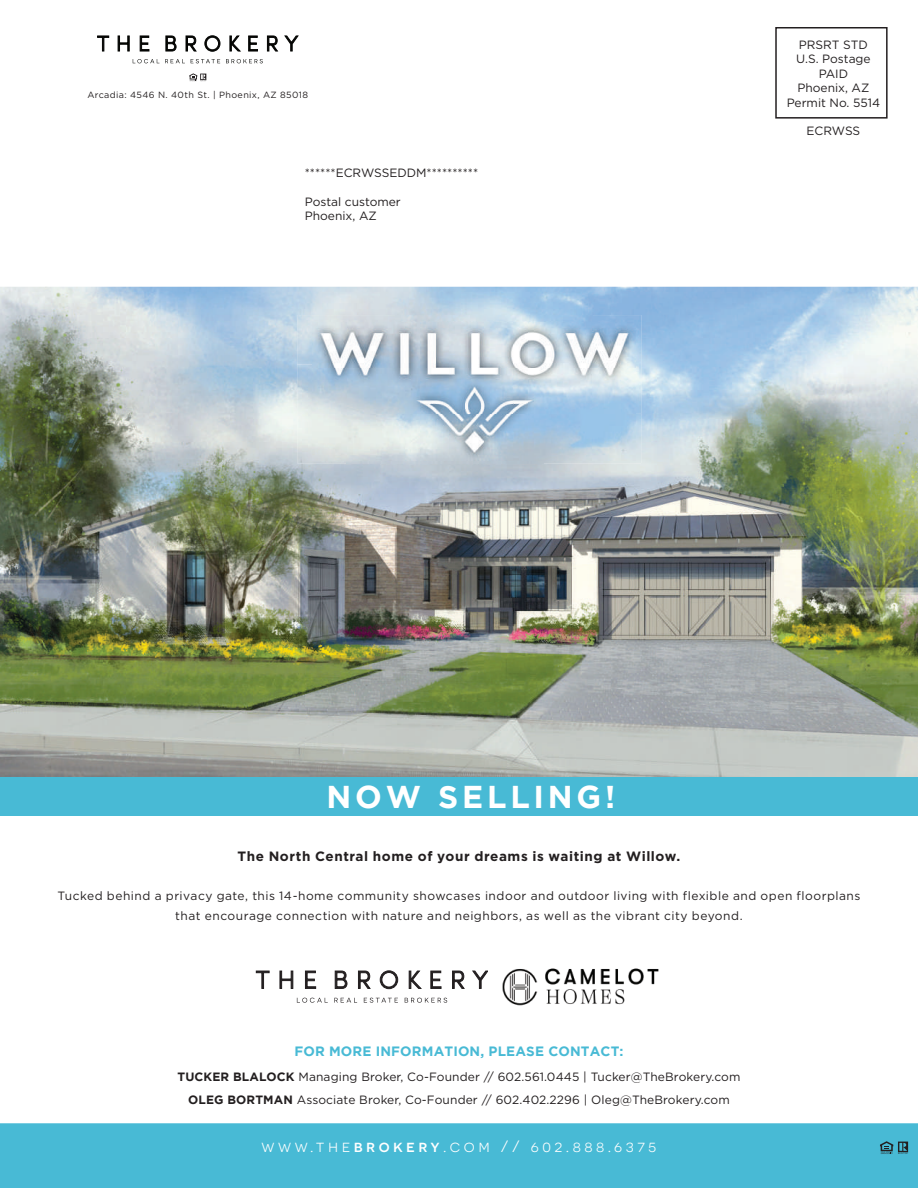
<style>
.page{position:relative;width:918px;height:1188px;background:#fff}
.page>*{position:absolute;margin:0;border:0;box-sizing:border-box;transform-origin:0 0}
.t1{font:700 31.5px "Gotham";letter-spacing:.12em;color:#fff}
.t2{font:16.5px "Novecentosanswide";letter-spacing:.21em;color:#fff}
.t3{font:700 13.5px "Gotham";letter-spacing:.04em;color:#231f20}
.t4{font:700 13.5px "Gotham";letter-spacing:.01em;color:#48bad5}
.t5{font:12px/14.4px "Gotham";letter-spacing:.01em;color:#231f20;text-align:center}
.t6{font:12px/19.5px "Gotham";letter-spacing:.04em;color:#231f20;text-align:center}
.t7{font:9px "Gotham";letter-spacing:.04em;color:#231f20}
.s1{font-weight:700}
.s2{font-weight:500}
</style>
<div class="page">
<svg style="left:97px;top:36px;width:12px;height:15px"></svg>
<svg style="left:118px;top:36px;width:12px;height:15px"></svg>
<svg style="left:140px;top:36px;width:9px;height:15px"></svg>
<svg style="left:166px;top:36px;width:10px;height:15px"></svg>
<svg style="left:186px;top:36px;width:10px;height:15px"></svg>
<svg style="left:205px;top:36px;width:15px;height:16px"></svg>
<svg style="left:230px;top:36px;width:10px;height:15px"></svg>
<svg style="left:248px;top:36px;width:10px;height:15px"></svg>
<svg style="left:267px;top:36px;width:11px;height:15px"></svg>
<svg style="left:284px;top:36px;width:14px;height:15px"></svg>
<svg style="left:133px;top:59px;width:26px;height:4px"></svg>
<svg style="left:165px;top:59px;width:20px;height:4px"></svg>
<svg style="left:191px;top:59px;width:29px;height:4px"></svg>
<svg style="left:226px;top:59px;width:37px;height:4px"></svg>
<svg style="left:189px;top:73px;width:18px;height:9px"></svg>
<div style="left:775px;top:27px;width:113px;height:92px;border:2px solid #231f20"></div>
<div style="left:0;top:1123px;width:918px;height:65px;background:#48bad5"></div>
<svg style="left:880px;top:1141px;width:29px;height:13px"></svg>
<img style="left:0;top:287px;width:918px;height:490px">
<div style="left:0;top:777px;width:918px;height:39px;background:#48bad5"></div>
<img style="left:297px;top:315px;width:98px;height:49px">
<img style="left:395px;top:315px;width:197px;height:7px">
<img style="left:592px;top:315px;width:49px;height:99px">
<img style="left:297px;top:364px;width:49px;height:99px">
<img style="left:346px;top:461px;width:197px;height:2px">
<img style="left:543px;top:414px;width:98px;height:49px">
<img style="left:312px;top:322px;width:324px;height:139px">
<svg style="left:256px;top:971px;width:13px;height:18px"></svg>
<svg style="left:280px;top:971px;width:13px;height:18px"></svg>
<svg style="left:305px;top:971px;width:11px;height:18px"></svg>
<svg style="left:335px;top:971px;width:12px;height:18px"></svg>
<svg style="left:358px;top:971px;width:12px;height:18px"></svg>
<svg style="left:380px;top:971px;width:18px;height:18px"></svg>
<svg style="left:409px;top:971px;width:12px;height:18px"></svg>
<svg style="left:431px;top:971px;width:10px;height:18px"></svg>
<svg style="left:452px;top:971px;width:12px;height:18px"></svg>
<svg style="left:473px;top:971px;width:15px;height:18px"></svg>
<svg style="left:297px;top:998px;width:31px;height:5px"></svg>
<svg style="left:334px;top:998px;width:23px;height:5px"></svg>
<svg style="left:364px;top:998px;width:34px;height:5px"></svg>
<svg style="left:405px;top:998px;width:42px;height:5px"></svg>
<img style="left:502px;top:968px;width:157px;height:38px">
<p class="t7" style="left:88px;top:89px;width:222px">Arcadia: 4546 N. 40th St. | Phoenix, AZ 85018</p>
<p class="t5" style="left:305px;top:165px;width:175px">******ECRWSSEDDM**********</p>
<p class="t5" style="left:305px;top:194px;width:98px;text-align:left">Postal customer<br>Phoenix, AZ</p>
<p class="t5" style="left:787px;top:37px;width:95px">PRSRT STD<br>U.S. Postage<br>PAID<br>Phoenix, AZ<br>Permit No. 5514</p>
<p class="t5" style="left:807px;top:124px;width:55px">ECRWSS</p>
<h1 class="t1" style="left:327px;top:779px;width:290px">NOW SELLING!</h1>
<p class="t3" style="left:238px;top:849px;width:444px">The North Central home of your dreams is waiting at Willow.</p>
<p class="t6" style="left:58px;top:886px;width:804px">Tucked behind a privacy gate, this 14-home community showcases indoor and outdoor living with flexible and open floorplans that encourage connection with nature and neighbors, as well as the vibrant city beyond.</p>
<p class="t4" style="left:294px;top:1043px;width:331px">FOR MORE INFORMATION, PLEASE CONTACT:</p>
<p class="t5" style="left:178px;top:1066px;width:564px;line-height:22.5px"><span class="s1">TUCKER BLALOCK</span> Managing Broker, Co-Founder // 602.561.0445 | Tucker@TheBrokery.com<br><span class="s1">OLEG BORTMAN</span> Associate Broker, Co-Founder // 602.402.2296 | Oleg@TheBrokery.com</p>
<h2 class="t2" style="left:261px;top:1137px;width:397px">www.the<span class="s2">brokery</span>.com // 602.888.6375</h2>
</div>
